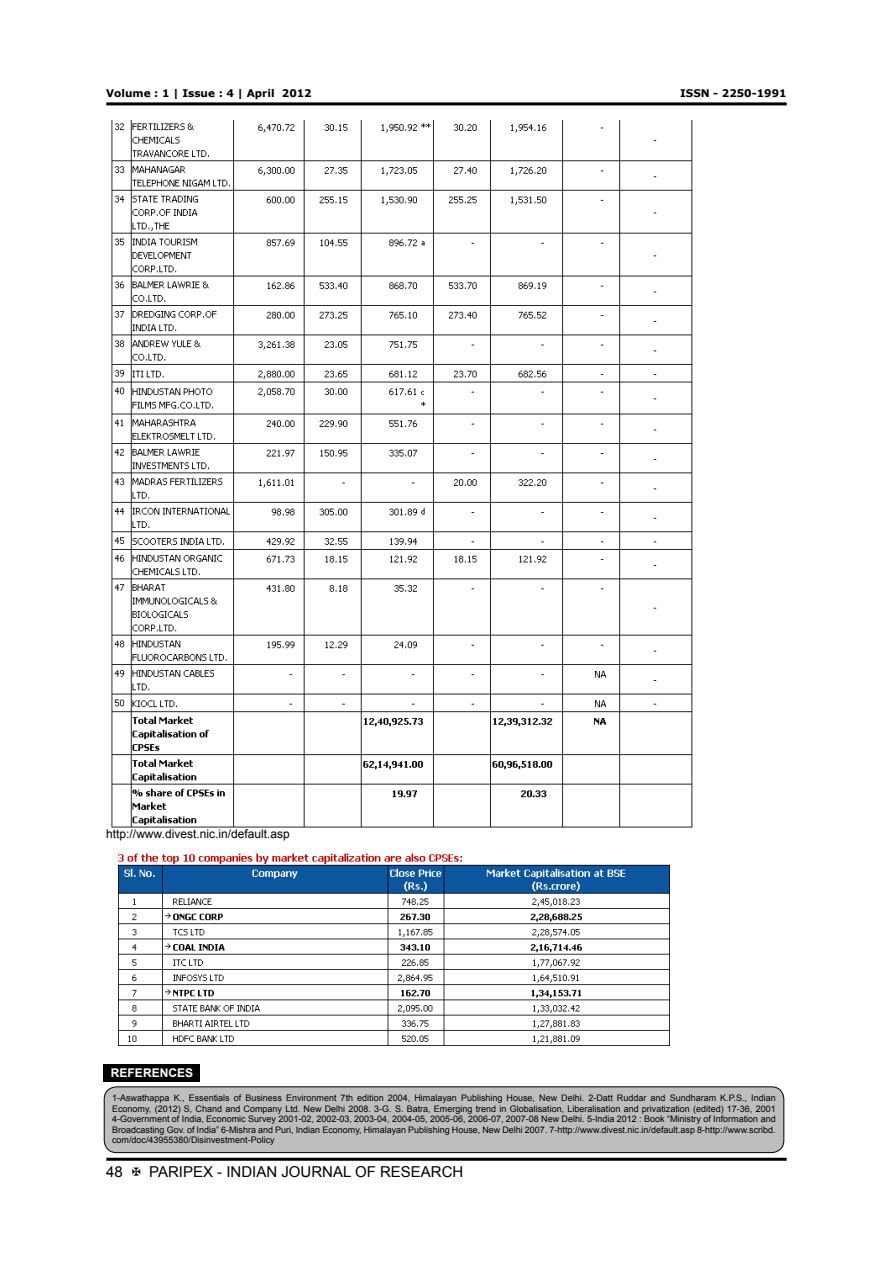
<style>
.page{position:relative;width:893px;height:1263px;background:#fff}
.page>*{position:absolute;margin:0;border:0;box-sizing:border-box;transform-origin:0 0}
.t1{font:15px "Arial";color:#000}
.t2{font:12px "Arial";color:#000}
.t3{font:700 12px "Arial";color:#fff}
.t4{font:700 10.5px "Verdana";color:#000}
.t5{font:9px/10.5px "Arial";color:#000;text-align:justify}
</style>
<div class="page">
<hr style="left:106px;top:102px;width:681px;height:3px;background:#000">
<hr style="left:106px;top:1158px;width:681px;height:3px;background:#000">
<img style="left:111px;top:120px;width:582px;height:708px">
<img style="left:118px;top:853px;width:552px;height:193px">
<div style="left:104px;top:1064px;width:96px;height:17px;background:#000"></div>
<div style="left:104px;top:1087px;width:680px;height:65px;background:#bcbec0;border-radius:12px"></div>
<div style="left:104px;top:1086px;width:680px;height:67px;border:1px solid #000;border-radius:12px"></div>
<p class="t4" style="left:106px;top:89px;width:207px">Volume : 1 | Issue : 4 | April 2012</p>
<p class="t4" style="left:680px;top:89px;width:108px">ISSN - 2250-1991</p>
<h2 class="t2" style="left:106px;top:828px;width:185px">http://www.divest.nic.in/default.asp</h2>
<h2 class="t3" style="left:111px;top:1068px;width:84px">REFERENCES</h2>
<p class="t5" style="left:112px;top:1093px;width:665px">1-Aswathappa K., Essentials of Business Environment 7th edition 2004, Himalayan Publishing House, New Delhi. 2-Datt Ruddar and Sundharam K.P.S., Indian Economy, (2012) S, Chand and Company Ltd. New Delhi 2008. 3-G. S. Batra, Emerging trend in Globalisation, Liberalisation and privatization (edited) 17-36, 2001<br>4-Government of India, Economic Survey 2001-02, 2002-03, 2003-04, 2004-05, 2005-06, 2006-07, 2007-08 New Delhi. 5-India 2012 : Book “Ministry of Information and Broadcasting Gov. of India” 6-Mishra and Puri, Indian Economy, Himalayan Publishing House, New Delhi 2007. 7-http://www.divest.nic.in/default.asp 8-http://www.scribd. com/doc/43955380/Disinvestment-Policy</p>
<h1 class="t1" style="left:106px;top:1166px;width:18px">48</h1>
<h1 class="t1" style="left:149px;top:1166px;width:316px">PARIPEX - INDIAN JOURNAL OF RESEARCH</h1>
</div>
